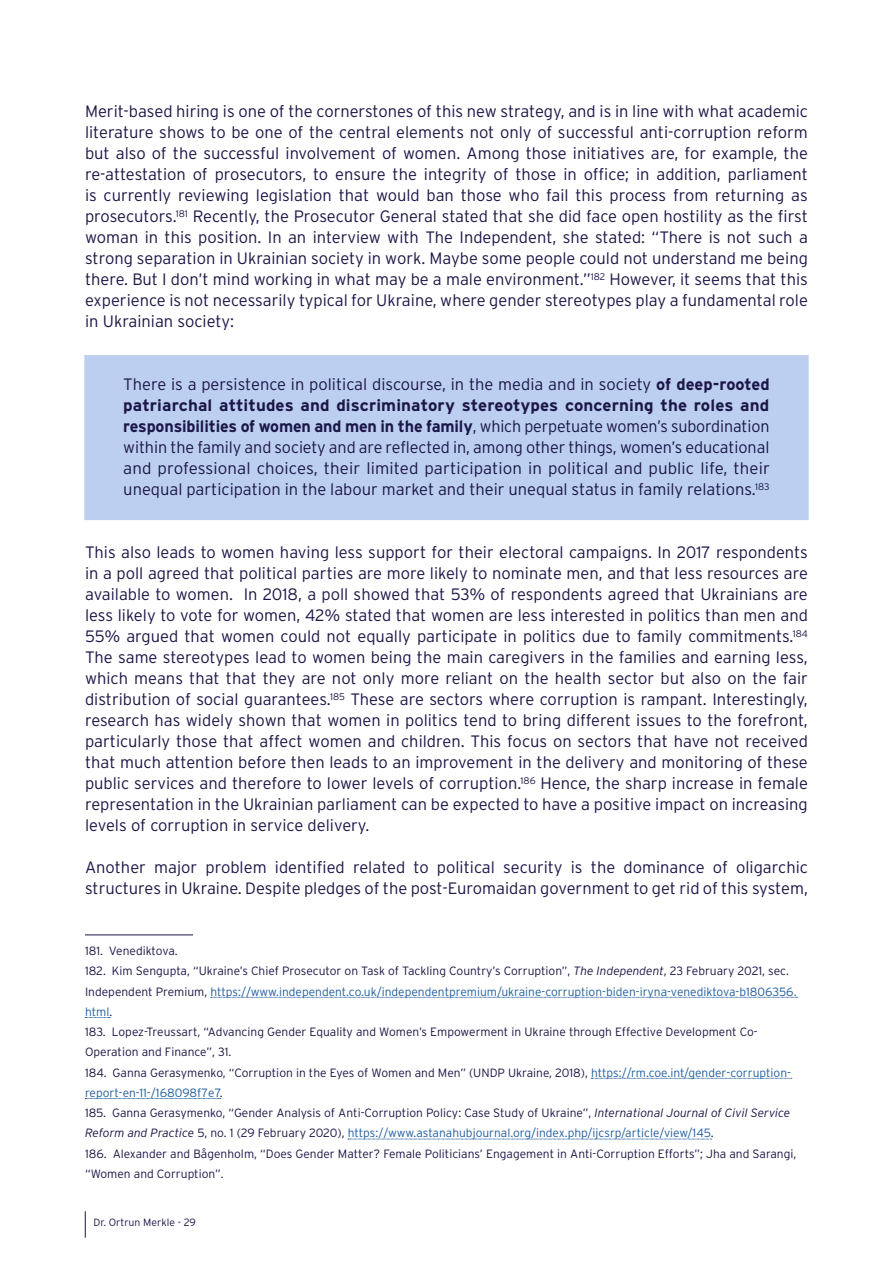
<style>
.page{position:relative;width:893px;height:1263px;background:#fff}
.page>*{position:absolute;margin:0;border:0;box-sizing:border-box;transform-origin:0 0}
.t1{font:300 16.5px/21px "Interstate";color:#1c1747;text-align:justify}
.t2{font:300 12px/20.2px "Interstate";color:#1c1747}
.t3{font:300 10.5px "Interstate";color:#1c1747}
.s1{font-weight:700}
.s2{font-style:italic}
.s3{color:#215e9e}
</style>
<div class="page">
<svg style="left:85px;top:1211px;width:1px;height:27px"></svg>
<div style="left:84px;top:355px;width:725px;height:165px;background:#bccff1"></div>
<hr style="left:85px;top:935px;width:108px;height:1px;background:#1c1747">
<svg style="left:211px;top:997px;width:586px;height:1px"></svg>
<svg style="left:85px;top:1017px;width:25px;height:1px"></svg>
<svg style="left:591px;top:1078px;width:201px;height:1px"></svg>
<svg style="left:85px;top:1098px;width:136px;height:1px"></svg>
<svg style="left:348px;top:1139px;width:363px;height:1px"></svg>
<p class="t1" style="left:85px;top:101px;width:724px">Merit-based hiring is one of the cornerstones of this new strategy, and is in line with what academic literature shows to be one of the central elements not only of successful anti-corruption reform but also of the successful involvement of women. Among those initiatives are, for example, the re-attestation of prosecutors, to ensure the integrity of those in office; in addition, parliament is currently reviewing legislation that would ban those who fail this process from returning as prosecutors.<sup>181</sup> Recently, the Prosecutor General stated that she did face open hostility as the first woman in this position. In an interview with The Independent, she stated: “There is not such a strong separation in Ukrainian society in work. Maybe some people could not understand me being there. But I don’t mind working in what may be a male environment.”<sup>182</sup> However, it seems that this experience is not necessarily typical for Ukraine, where gender stereotypes play a fundamental role in Ukrainian society:</p>
<p class="t1" style="left:123px;top:374px;width:648px">There is a persistence in political discourse, in the media and in society <span class="s1">of deep-rooted patriarchal attitudes and discriminatory stereotypes concerning the roles and responsibilities of women and men in the family</span>, which perpetuate women’s subordination within the family and society and are reflected in, among other things, women’s educational and professional choices, their limited participation in political and public life, their unequal participation in the labour market and their unequal status in family relations.<sup>183</sup></p>
<p class="t1" style="left:85px;top:542px;width:724px">This also leads to women having less support for their electoral campaigns. In 2017 respondents in a poll agreed that political parties are more likely to nominate men, and that less resources are available to women. In 2018, a poll showed that 53% of respondents agreed that Ukrainians are less likely to vote for women, 42% stated that women are less interested in politics than men and 55% argued that women could not equally participate in politics due to family commitments.<sup>184<br></sup>The same stereotypes lead to women being the main caregivers in the families and earning less, which means that that they are not only more reliant on the health sector but also on the fair distribution of social guarantees.<sup>185</sup> These are sectors where corruption is rampant. Interestingly, research has widely shown that women in politics tend to bring different issues to the forefront, particularly those that affect women and children. This focus on sectors that have not received that much attention before then leads to an improvement in the delivery and monitoring of these public services and therefore to lower levels of corruption.<sup>186</sup> Hence, the sharp increase in female representation in the Ukrainian parliament can be expected to have a positive impact on increasing levels of corruption in service delivery.</p>
<p class="t1" style="left:85px;top:857px;width:724px">Another major problem identified related to political security is the dominance of oligarchic structures in Ukraine. Despite pledges of the post-Euromaidan government to get rid of this system,</p>
<p class="t2" style="left:85px;top:941px;width:713px">181. Venediktova.<br>182. Kim Sengupta, “Ukraine’s Chief Prosecutor on Task of Tackling Country’s Corruption”, <span class="s2">The Independent</span>, 23 February 2021, sec.<br>Independent Premium, <span class="s3">https://www.independent.co.uk/independentpremium/ukraine-corruption-biden-iryna-venediktova-b1806356. html</span>.<br>183. Lopez-Treussart, “Advancing Gender Equality and Women’s Empowerment in Ukraine through Effective Development Co-Operation and Finance”, 31.<br>184. Ganna Gerasymenko, “Corruption in the Eyes of Women and Men” (UNDP Ukraine, 2018), <span class="s3">https://rm.coe.int/gender-corruption&shy;report-en-11-/168098f7e7</span>.<br>185. Ganna Gerasymenko, “Gender Analysis of Anti-Corruption Policy: Case Study of Ukraine”, <span class="s2">International Journal of Civil Service Reform and Practice</span> 5, no. 1 (29 February 2020), <span class="s3">https://www.astanahubjournal.org/index.php/ijcsrp/article/view/145</span>.<br>186. Alexander and Bågenholm, “Does Gender Matter? Female Politicians’ Engagement in Anti-Corruption Efforts”; Jha and Sarangi, “Women and Corruption”.</p>
<p class="t3" style="left:94px;top:1216px;width:104px">Dr. Ortrun Merkle - 29</p>
</div>
